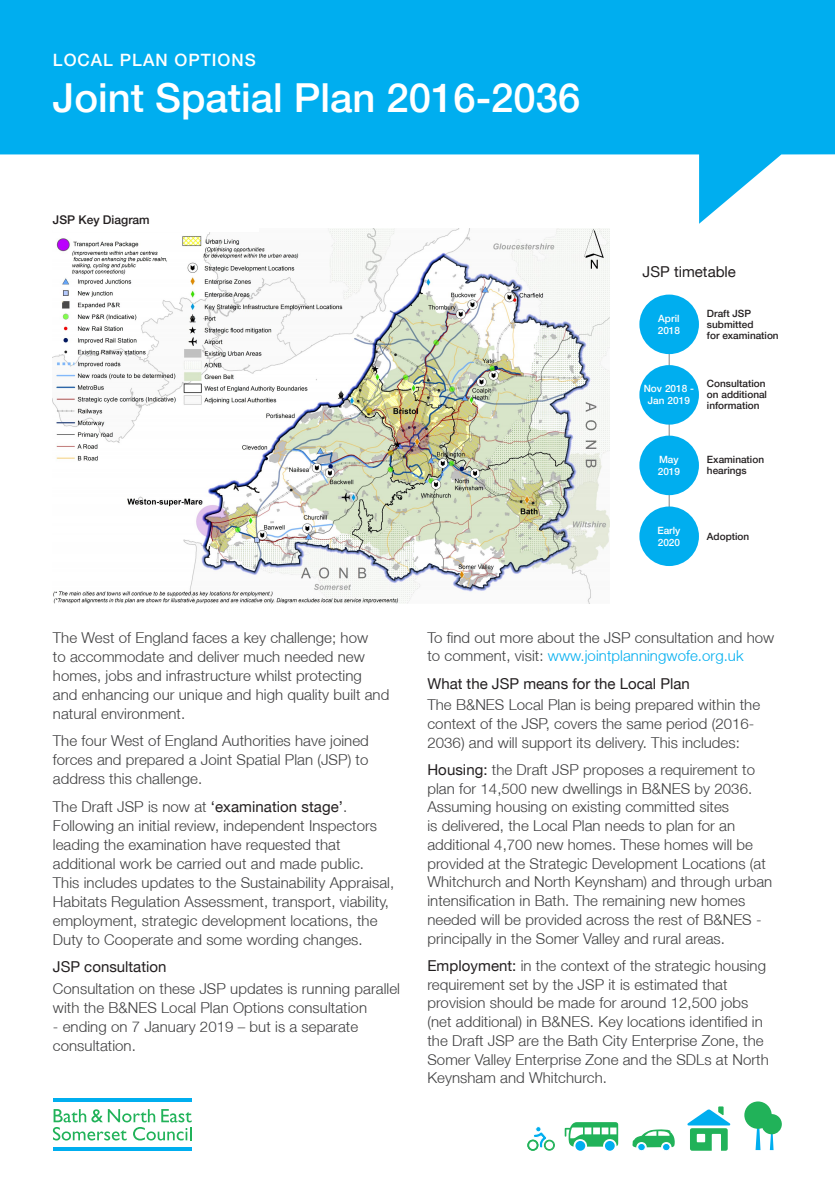
<style>
.page{position:relative;width:835px;height:1192px;background:#fff}
.page>*{position:absolute;margin:0;border:0;box-sizing:border-box;transform-origin:0 0}
.t1{font:500 40px "Helvetica Neue LT";color:#fff}
.t2{font:500 17px "Helvetica Neue LT";letter-spacing:.06em;color:#fff}
.t3{font:300 15px/18.8px "Helvetica Neue LT";letter-spacing:.005em;color:#3e3e3f}
.t4{font:15px "Helvetica Neue LT";color:#231f20}
.t5{font:500 12px "Helvetica Neue LT";color:#231f20}
.t6{font:500 10px/11px "Helvetica Neue LT";color:#231f20}
.t7{font:500 10px/12px "Helvetica Neue LT";letter-spacing:.005em;color:#fff}
.s1{font-weight:400;color:#231f20}
.s2{color:#00aeef}
</style>
<div class="page">
<hr style="left:668px;top:324px;width:1px;height:216px;background:#808285">
<svg style="left:0;top:0;width:834px;height:224px;fill:#00aeef"></svg>
<img style="left:53px;top:228px;width:556px;height:376px">
<svg style="left:769px;top:1134px;width:4px;height:16px"></svg>
<div style="left:761px;top:1114px;width:20px;height:20px;background:#21b259;border-radius:50%"></div>
<svg style="left:755px;top:1129px;width:5px;height:21px"></svg>
<div style="left:744px;top:1101px;width:27px;height:28px;background:#21b259;border-radius:50%"></div>
<svg style="left:687px;top:1106px;width:43px;height:45px"></svg>
<div style="left:637px;top:1143px;width:8px;height:8px;background:#00aeef;border-radius:50%"></div>
<div style="left:637px;top:1143px;width:8px;height:8px;border:1px solid #fff;border-radius:50%"></div>
<div style="left:662px;top:1143px;width:7px;height:8px;background:#00aeef;border-radius:50%"></div>
<div style="left:662px;top:1143px;width:8px;height:8px;border:1px solid #fff;border-radius:50%"></div>
<svg style="left:564px;top:1122px;width:54px;height:24px"></svg>
<div style="left:604px;top:1141px;width:10px;height:10px;background:#00aeef;border-radius:50%"></div>
<div style="left:575px;top:1141px;width:10px;height:10px;background:#00aeef;border-radius:50%"></div>
<svg style="left:527px;top:1126px;width:27px;height:25px"></svg>
<div style="left:544px;top:1140px;width:9px;height:10px;border:1px solid #21b259;border-radius:50%"></div>
<div style="left:528px;top:1140px;width:9px;height:10px;border:1px solid #21b259;border-radius:50%"></div>
<svg style="left:632px;top:1129px;width:42px;height:18px"></svg>
<hr style="left:53px;top:1147px;width:138px;height:4px;background:#00aeef">
<hr style="left:53px;top:1099px;width:138px;height:3px;background:#00aeef">
<svg style="left:53px;top:1109px;width:138px;height:31px"></svg>
<div style="left:639px;top:295px;width:59px;height:59px;background:#00aeef;border-radius:50%"></div>
<div style="left:639px;top:365px;width:59px;height:60px;background:#00aeef;border-radius:50%"></div>
<div style="left:639px;top:436px;width:59px;height:59px;background:#00aeef;border-radius:50%"></div>
<div style="left:639px;top:506px;width:59px;height:60px;background:#00aeef;border-radius:50%"></div>
<div style="left:53px;top:215px;width:205px;height:17px;background:#fff"></div>
<p class="t2" style="left:53px;top:50px;width:204px">LOCAL PLAN OPTIONS</p>
<h1 class="t1" style="left:53px;top:74px;width:528px">Joint Spatial Plan 2016-2036</h1>
<p class="t5" style="left:53px;top:212px;width:98px">JSP Key Diagram</p>
<p class="t4" style="left:642px;top:262px;width:95px">JSP timetable</p>
<p class="t7" style="left:657px;top:312px;width:24px">April<br>2018</p>
<p class="t6" style="left:706px;top:308px;width:73px">Draft JSP submitted<br>for examination</p>
<p class="t7" style="left:643px;top:383px;width:52px;text-align:center">Nov 2018 -<br>Jan 2019</p>
<p class="t6" style="left:706px;top:378px;width:62px">Consultation on additional information</p>
<p class="t7" style="left:657px;top:453px;width:24px">May<br>2019</p>
<p class="t6" style="left:706px;top:454px;width:59px">Examination hearings</p>
<p class="t7" style="left:657px;top:524px;width:25px">Early<br>2020</p>
<p class="t6" style="left:706px;top:531px;width:44px">Adoption</p>
<p class="t3" style="left:53px;top:627px;width:338px;line-height:19px">The West of England faces a key challenge; how<br>to accommodate and deliver much needed new homes, jobs and infrastructure whilst protecting and enhancing our unique and high quality built and natural environment.</p>
<p class="t3" style="left:53px;top:731px;width:317px;line-height:19px;text-align:justify">The four West of England Authorities have joined forces and prepared a Joint Spatial Plan (JSP) to address this challenge.</p>
<p class="t3" style="left:53px;top:796px;width:342px;line-height:19px">The Draft JSP is now at <span class="s1">‘examination stage’</span>.<br>Following an initial review, independent Inspectors leading the examination have requested that additional work be carried out and made public.<br>This includes updates to the Sustainability Appraisal, Habitats Regulation Assessment, transport, viability, employment, strategic development locations, the Duty to Cooperate and some wording changes.</p>
<p class="t4" style="left:53px;top:958px;width:115px">JSP consultation</p>
<p class="t3" style="left:53px;top:979px;width:348px;line-height:19px">Consultation on these JSP updates is running parallel with the B&amp;NES Local Plan Options consultation</p>
<p class="t3" style="left:53px;top:1017px;width:307px;line-height:19px">- ending on 7 January 2019 – but is a separate consultation.</p>
<p class="t3" style="left:427px;top:627px;width:348px">To find out more about the JSP consultation and how to comment, visit: <span class="s2">www.jointplanningwofe.org.uk</span></p>
<p class="t4" style="left:427px;top:674px;width:264px">What the JSP means for the Local Plan</p>
<p class="t3" style="left:427px;top:695px;width:334px">The B&amp;NES Local Plan is being prepared within the context of the JSP, covers the same period (2016-<br>2036) and will support its delivery. This includes:</p>
<p class="t3" style="left:427px;top:760px;width:346px"><span class="s1">Housing:</span> the Draft JSP proposes a requirement to plan for 14,500 new dwellings in B&amp;NES by 2036.<br>Assuming housing on existing committed sites<br>is delivered, the Local Plan needs to plan for an additional 4,700 new homes. These homes will be provided at the Strategic Development Locations (at Whitchurch and North Keynsham) and through urban intensification in Bath. The remaining new homes needed will be provided across the rest of B&amp;NES - principally in the Somer Valley and rural areas.</p>
<p class="t3" style="left:427px;top:956px;width:343px"><span class="s1">Employment:</span> in the context of the strategic housing requirement set by the JSP it is estimated that provision should be made for around 12,500 jobs (net additional) in B&amp;NES. Key locations identified in the Draft JSP are the Bath City Enterprise Zone, the Somer Valley Enterprise Zone and the SDLs at North Keynsham and Whitchurch.</p>
</div>
